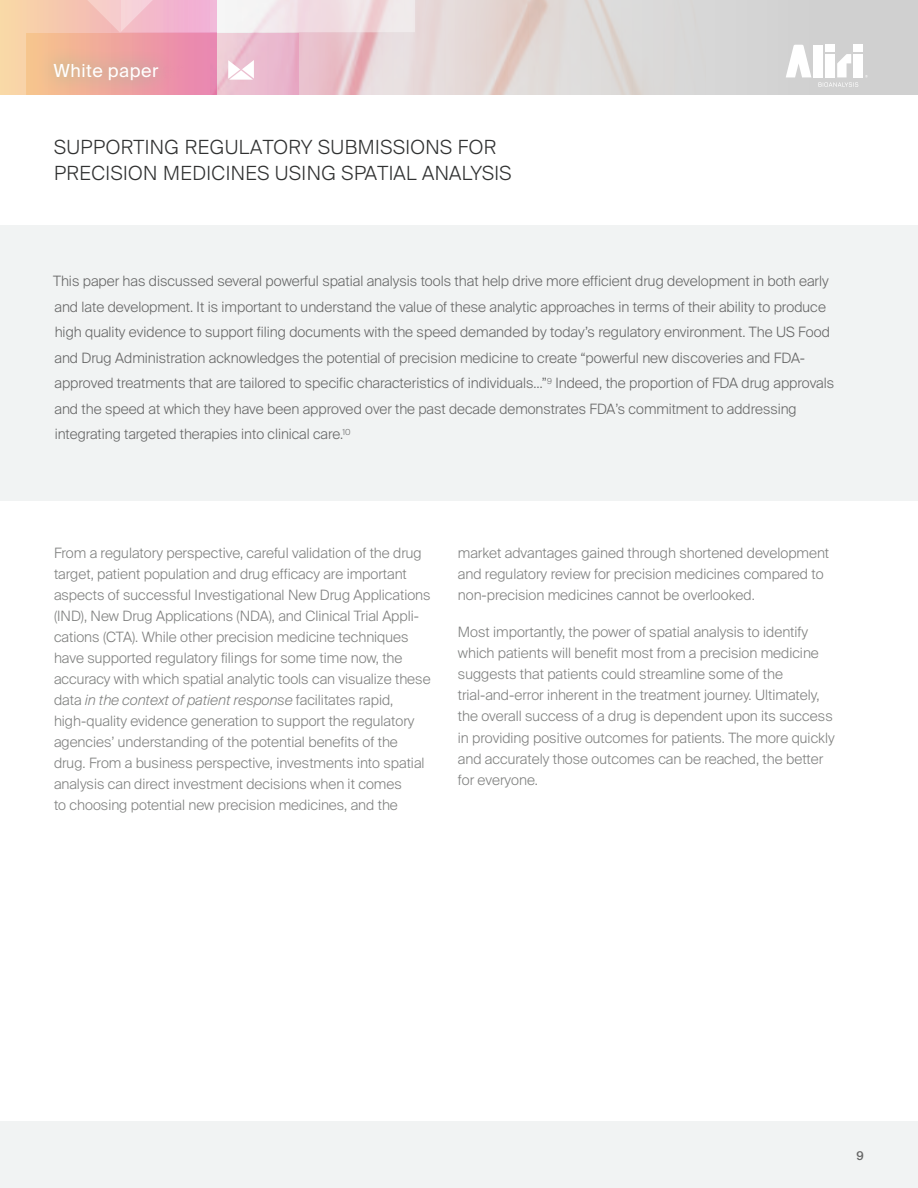
<style>
.page{position:relative;width:918px;height:1188px;background:#fff}
.page>*{position:absolute;margin:0;border:0;box-sizing:border-box;transform-origin:0 0}
.t1{font:22.5px "Suisse Intl";letter-spacing:.025em;color:#fff}
.t2{font:300 19.5px/25.5px "Suisse Intl";letter-spacing:.025em;color:#313232}
.t3{font:18px "Suisse Intl";letter-spacing:.025em;color:#fff}
.t4{font:300 14.25px/21px "Suisse Intl";color:#7f807f}
.t5{font:300 14.25px/25.5px "Suisse Intl";color:#666}
.t6{font:500 12px "Suisse Intl";color:#666}
.s1{font-style:italic}
</style>
<div class="page">
<div style="left:0;top:1121px;width:918px;height:67px;background:#f1f3f3"></div>
<img style="left:230px;top:0;width:688px;height:95px">
<div style="left:0;top:0;width:216px;height:95px;background:#f9d5a8"></div>
<svg style="left:26px;top:33px;width:272px;height:62px;background:#ecabb7"></svg>
<svg style="left:230px;top:0;width:185px;height:32px;fill:#f1e5e9"></svg>
<svg style="left:48px;top:0;width:182px;height:33px"></svg>
<div style="left:854px;top:54px;width:9px;height:23px;background:#fff"></div>
<svg style="left:786px;top:45px;width:25px;height:32px"></svg>
<div style="left:814px;top:45px;width:9px;height:32px;background:#fff"></div>
<svg style="left:818px;top:54px;width:40px;height:33px"></svg>
<div style="left:825px;top:45px;width:10px;height:7px;background:#fff"></div>
<div style="left:854px;top:45px;width:9px;height:7px;background:#fff"></div>
<div style="left:37px;top:46px;width:137px;height:50px;background:#6ec492;opacity:.8"></div>
<svg style="left:228px;top:60px;width:26px;height:20px"></svg>
<div style="left:0;top:225px;width:918px;height:275px;background:#f1f3f3"></div>
<h1 class="t1" style="left:53px;top:57px;width:132px">White Paper</h1>
<p class="t3" style="left:54px;top:60px;width:107px">White paper</p>
<h2 class="t2" style="left:54px;top:135px;width:459px">SUPPORTING REGULATORY SUBMISSIONS FOR<br>PRECISION MEDICINES USING SPATIAL ANALYSIS</h2>
<p class="t5" style="left:53px;top:269px;width:783px">This paper has discussed several powerful spatial analysis tools that help drive more efficient drug development in both early and late development. It is important to understand the value of these analytic approaches in terms of their ability to produce high quality evidence to support filing documents with the speed demanded by today’s regulatory environment. The US Food and Drug Administration acknowledges the potential of precision medicine to create “powerful new discoveries and FDA&shy;approved treatments that are tailored to specific characteristics of individuals…”<sup>9</sup> Indeed, the proportion of FDA drug approvals and the speed at which they have been approved over the past decade demonstrates FDA’s commitment to addressing integrating targeted therapies into clinical care.<sup>10</sup></p>
<p class="t4" style="left:54px;top:543px;width:378px">From a regulatory perspective, careful validation of the drug target, patient population and drug efficacy are important aspects of successful Investigational New Drug Applications (IND), New Drug Applications (NDA), and Clinical Trial Appli&shy;cations (CTA). While other precision medicine techniques have supported regulatory filings for some time now, the accuracy with which spatial analytic tools can visualize these data <span class="s1">in the context of patient response</span> facilitates rapid, high-quality evidence generation to support the regulatory agencies’ understanding of the potential benefits of the drug. From a business perspective, investments into spatial analysis can direct investment decisions when it comes<br>to choosing potential new precision medicines, and the</p>
<p class="t4" style="left:458px;top:543px;width:373px">market advantages gained through shortened development and regulatory review for precision medicines compared to non-precision medicines cannot be overlooked.</p>
<p class="t4" style="left:458px;top:622px;width:378px">Most importantly, the power of spatial analysis to identify which patients will benefit most from a precision medicine suggests that patients could streamline some of the trial-and-error inherent in the treatment journey. Ultimately, the overall success of a drug is dependent upon its success in providing positive outcomes for patients. The more quickly and accurately those outcomes can be reached, the better for everyone.</p>
<p class="t6" style="left:856px;top:1149px;width:9px">9</p>
</div>
